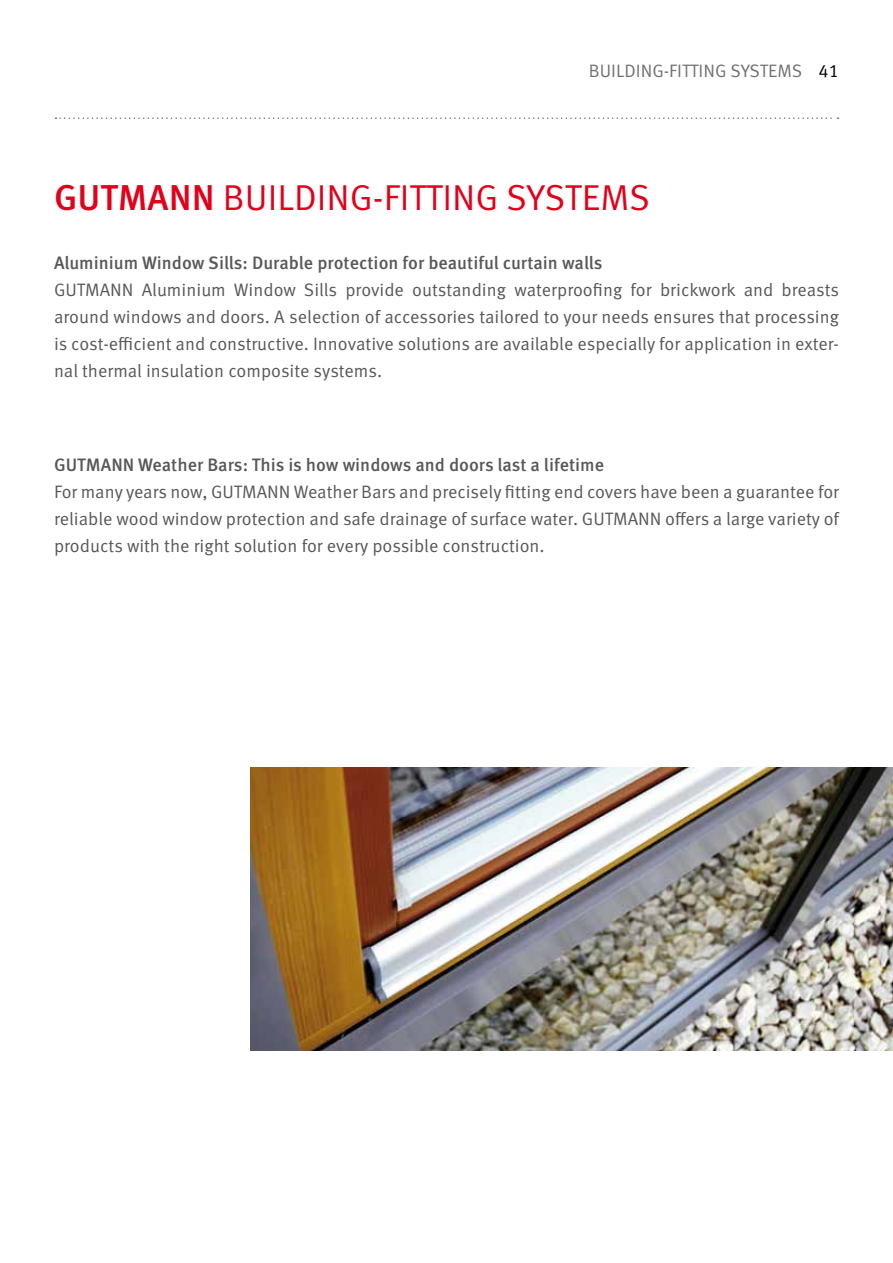
<style>
.page{position:relative;width:893px;height:1263px;background:#fff}
.page>*{position:absolute;margin:0;border:0;box-sizing:border-box;transform-origin:0 0}
.t1{font:36px "Gutmann Meta Norm";color:#e2001a}
.t2{font:18px/27px "Gutmann Meta Norm";color:#58585a;text-align:justify}
.t3{font:500 18px "Gutmann Meta";color:#58585a}
.t4{font:18px "Gutmann Meta Norm";color:#707172}
.s1{color:#000}
.s2{font-family:"Gutmann Meta";font-weight:500}
</style>
<div class="page">
<svg style="left:56px;top:117px;width:782px;height:2px"></svg>
<img style="left:251px;top:767px;width:642px;height:283px">
<p class="t4" style="left:589px;top:58px;width:252px">BUILDING-FITTING SYSTEMS <span class="s1">41</span></p>
<h1 class="t1" style="left:54px;top:170px;width:597px"><span class="s2">GUTMANN</span> BUILDING-FITTING SYSTEMS</h1>
<p class="t3" style="left:54px;top:249px;width:550px">Aluminium Window Sills: Durable protection for beautiful curtain walls</p>
<p class="t2" style="left:54px;top:275px;width:787px">GUTMANN Aluminium Window Sills provide outstanding waterproofing for brickwork and breasts around windows and doors. A selection of accessories tailored to your needs ensures that processing is cost-efficient and constructive. Innovative solutions are available especially for application in exter&shy;nal thermal insulation composite systems.</p>
<p class="t3" style="left:54px;top:450px;width:552px">GUTMANN Weather Bars: This is how windows and doors last a lifetime</p>
<p class="t2" style="left:54px;top:477px;width:787px">For many years now, GUTMANN Weather Bars and precisely fitting end covers have been a guarantee for reliable wood window protection and safe drainage of surface water. GUTMANN offers a large variety of products with the right solution for every possible construction.</p>
</div>
